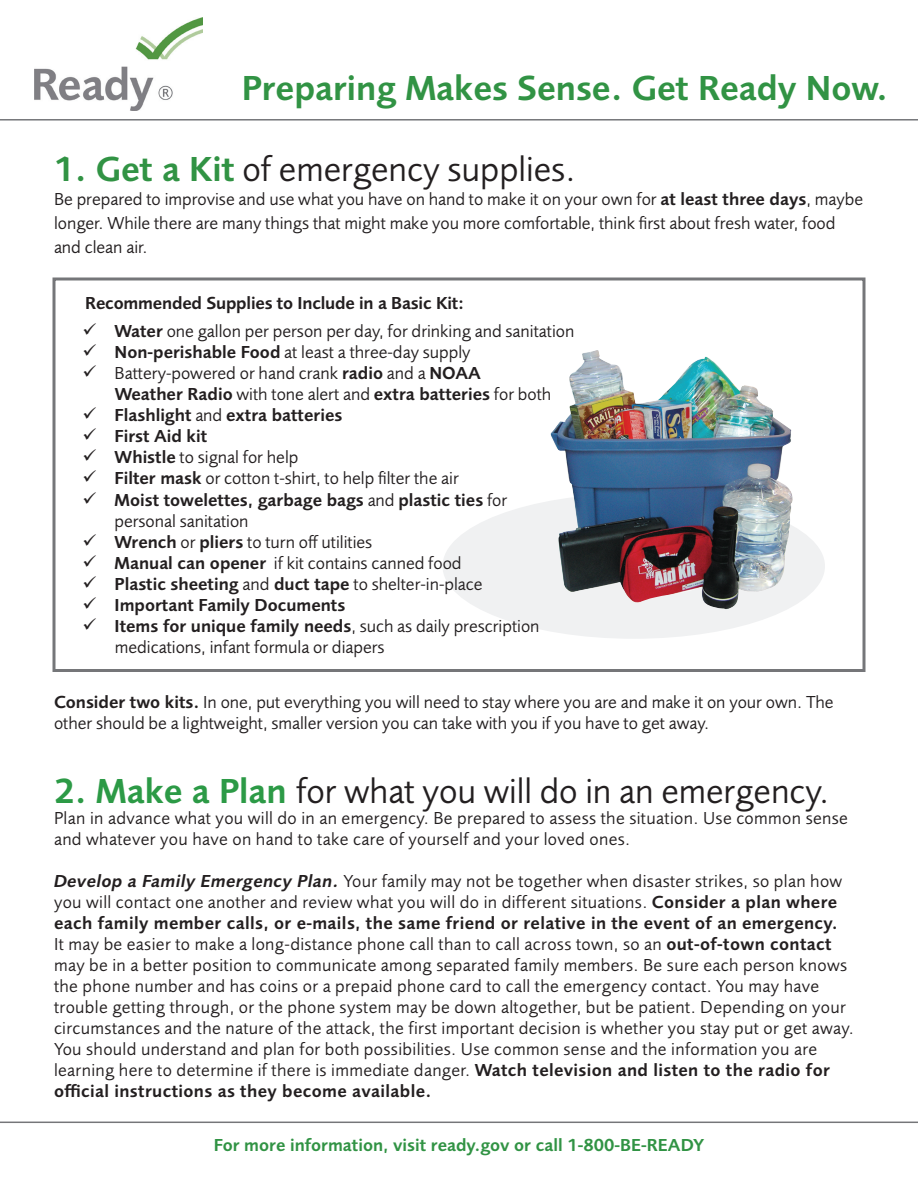
<style>
.page{position:relative;width:918px;height:1188px;background:#fff}
.page>*{position:absolute;margin:0;border:0;box-sizing:border-box;transform-origin:0 0}
.t1{font:36px "Foundry Sans";color:#231f20}
.t2{font:600 36px "Foundry Sans";color:#319344}
.t3{font:18px/21px "Foundry Sans";letter-spacing:.02em;color:#231f20}
.t4{font:18px/24px "Foundry Sans";color:#231f20}
.t5{font:600 18px "Foundry Sans";color:#231f20}
.t6{font:600 18px "Foundry Sans";color:#319344}
.s1{font-weight:600;color:#319344}
.s2{font-weight:600}
.s3{font-weight:400}
.s4{font-weight:600;color:#2c9a46}
.s5{font-weight:600;font-style:italic}
</style>
<div class="page">
<img style="left:35px;top:18px;width:168px;height:93px">
<hr style="left:0;top:119px;width:918px;height:2px;background:#757679">
<hr style="left:0;top:1122px;width:918px;height:1px;background:#757679">
<div style="left:442px;top:493px;width:383px;height:146px;background:#f0f1f2;border-radius:50%"></div>
<img style="left:550px;top:350px;width:245px;height:259px">
<div style="left:52px;top:278px;width:814px;height:394px;border:3px solid #757679"></div>
<p class="t2" style="left:242px;top:68px;width:648px">Preparing Makes Sense. Get Ready Now.</p>
<p class="t1" style="left:54px;top:149px;width:523px"><span class="s1">1. Get a Kit</span> of emergency supplies.</p>
<p class="t4" style="left:54px;top:187px;width:811px">Be prepared to improvise and use what you have on hand to make it on your own for <span class="s2">at least three days</span>, maybe longer. While there are many things that might make you more comfortable, think first about fresh water, food and clean air.</p>
<p class="t5" style="left:85px;top:293px;width:381px">Recommended Supplies to Include in a Basic Kit:</p>
<p class="t4" style="left:82px;top:320px;width:493px">✓ <span class="s2">Water</span> one gallon per person per day, for drinking and sanitation</p>
<p class="t4" style="left:82px;top:341px;width:390px">✓ <span class="s2">Non-perishable Food</span> at least a three-day supply</p>
<p class="t4" style="left:82px;top:362px;width:400px">✓ Battery-powered or hand crank <span class="s2">radio</span> and a <span class="s2">NOAA</span></p>
<p class="t5" style="left:115px;top:384px;width:438px">Weather Radio <span class="s3">with tone alert and</span> extra batteries <span class="s3">for both</span></p>
<p class="t5" style="left:82px;top:405px;width:261px">✓ Flashlight <span class="s3">and</span> extra batteries</p>
<p class="t5" style="left:82px;top:426px;width:126px">✓ First Aid kit</p>
<p class="t4" style="left:82px;top:446px;width:217px">✓ <span class="s2">Whistle</span> to signal for help</p>
<p class="t4" style="left:82px;top:467px;width:378px">✓ <span class="s2">Filter mask</span> or cotton t-shirt, to help filter the air</p>
<p class="t5" style="left:82px;top:489px;width:426px">✓ Moist towelettes, garbage bags <span class="s3">and</span> plastic ties <span class="s3">for</span></p>
<p class="t4" style="left:114px;top:509px;width:136px">personal sanitation</p>
<p class="t4" style="left:82px;top:530px;width:291px">✓ <span class="s2">Wrench</span> or <span class="s2">pliers</span> to turn off utilities</p>
<p class="t4" style="left:82px;top:551px;width:381px">✓ <span class="s2">Manual can opener</span> if kit contains canned food</p>
<p class="t5" style="left:82px;top:573px;width:402px">✓ Plastic sheeting <span class="s3">and</span> duct tape <span class="s3">to shelter-in-place</span></p>
<p class="t5" style="left:82px;top:594px;width:264px">✓ Important Family Documents</p>
<p class="t5" style="left:82px;top:615px;width:459px">✓ Items for unique family needs<span class="s3">, such as daily prescription</span></p>
<p class="t4" style="left:115px;top:635px;width:271px">medications, infant formula or diapers</p>
<p class="t4" style="left:54px;top:692px;width:781px;line-height:21px"><span class="s2">Consider two kits.</span> In one, put everything you will need to stay where you are and make it on your own. The other should be a lightweight, smaller version you can take with you if you have to get away.</p>
<p class="t1" style="left:54px;top:771px;width:777px"><span class="s4">2. Make a Plan</span> for what you will do in an emergency.</p>
<p class="t3" style="left:54px;top:808px;width:796px">Plan in advance what you will do in an emergency. Be prepared to assess the situation. Use common sense and whatever you have on hand to take care of yourself and your loved ones.</p>
<p class="t3" style="left:54px;top:871px;width:801px"><span class="s5">Develop a Family Emergency Plan.</span> Your family may not be together when disaster strikes, so plan how you will contact one another and review what you will do in different situations. <span class="s2">Consider a plan where each family member calls, or e-mails, the same friend or relative in the event of an emergency.<br></span>It may be easier to make a long-distance phone call than to call across town, so an <span class="s2">out-of-town contact </span>may be in a better position to communicate among separated family members. Be sure each person knows the phone number and has coins or a prepaid phone card to call the emergency contact. You may have trouble getting through, or the phone system may be down altogether, but be patient. Depending on your circumstances and the nature of the attack, the first important decision is whether you stay put or get away.<br>You should understand and plan for both possibilities. Use common sense and the information you are learning here to determine if there is immediate danger. <span class="s2">Watch television and listen to the radio for official instructions as they become available.</span></p>
<p class="t6" style="left:214px;top:1135px;width:492px">For more information, visit ready.gov or call 1-800-BE-READY</p>
</div>
